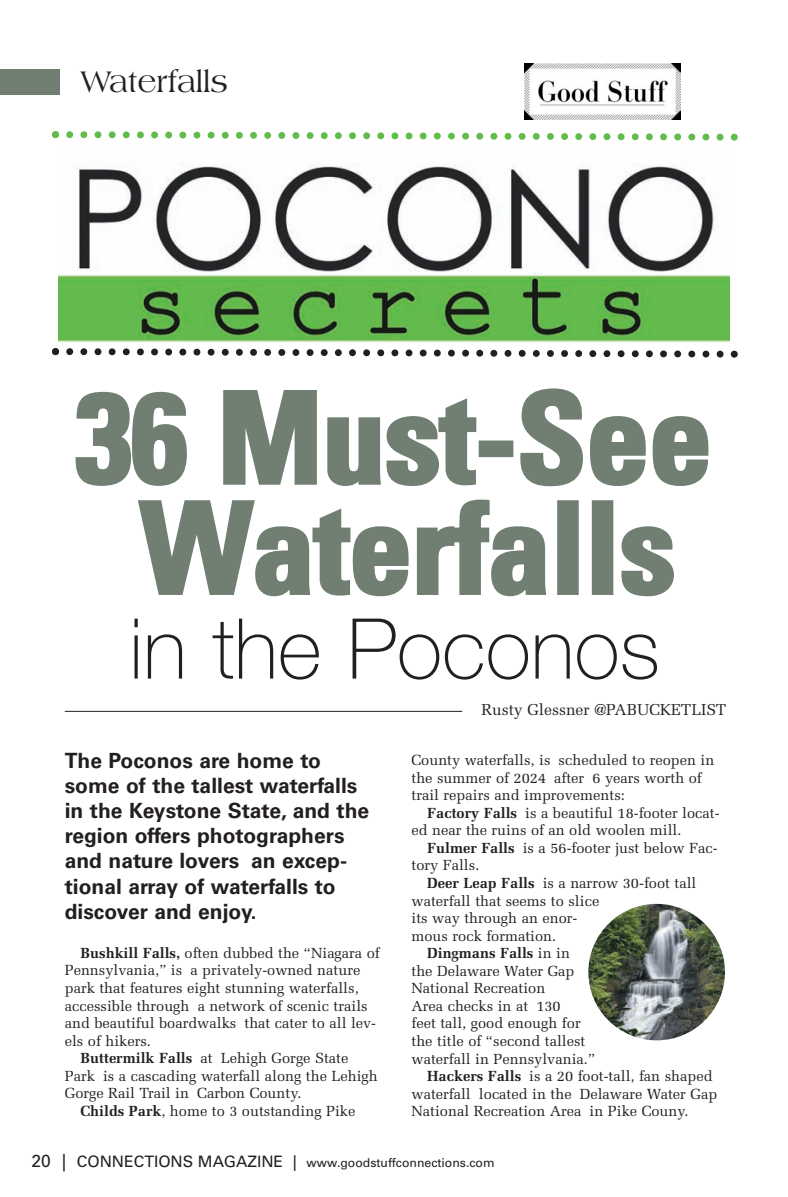
<style>
.page{position:relative;width:788px;height:1197px;background:#fff}
.page>*{position:absolute;margin:0;border:0;box-sizing:border-box;transform-origin:0 0}
.t1{font:700 condensed 126px/110.2px "Univers";letter-spacing:-.005em;color:#707f72;text-align:center}
.t2{font:100 84px "Helvetica Neue LT";color:#231f20}
.t3{font:31.5px "Americana BT";color:#231f20}
.t4{font:700 21px/25.2px "Univers";color:#231f20}
.t5{font:15.75px "Melior";color:#231f20}
.t6{font:14.7px/17.5px "Melior";color:#231f20}
.t7{font:700 14.7px "Melior";color:#231f20}
.t8{font:12.25px "Univers";color:#231f20}
.s1{font-weight:700}
.s2{font-weight:400}
.s3{font-size:17.5px}
.s4{font-size:15.75px}
</style>
<div class="page">
<img style="left:59px;top:164px;width:670px;height:178px">
<svg style="left:52px;top:131px;width:685px;height:10px"></svg>
<svg style="left:52px;top:348px;width:685px;height:10px"></svg>
<div style="left:0;top:69px;width:60px;height:26px;background:#707f72"></div>
<img style="left:524px;top:64px;width:156px;height:56px">
<hr style="left:65px;top:711px;width:397px;height:1px;background:#231f20">
<img style="left:588px;top:904px;width:136px;height:136px">
<h3 class="t3" style="left:81px;top:69px;width:149px">Waterfalls</h3>
<h1 class="t1" style="left:76px;top:393px;width:637px">36 Must-See<br>Waterfalls</h1>
<h2 class="t2" style="left:129px;top:619px;width:532px">in the Poconos</h2>
<h3 class="t4" style="left:65px;top:750px;width:306px">The Poconos are home to some of the tallest waterfalls in the Keystone State, and the region offers photographers and nature lovers an excep&shy;tional array of waterfalls to discover and enjoy.</h3>
<p class="t6" style="left:80px;top:944px;width:301px"><span class="s1">Bushkill Falls,</span> often dubbed the “Niagara of</p>
<p class="t6" style="left:65px;top:962px;width:297px">Pennsylvania,” is a privately-owned nature</p>
<p class="t6" style="left:65px;top:979px;width:295px">park that features eight stunning waterfalls,</p>
<p class="t6" style="left:65px;top:997px;width:304px">accessible through a network of scenic trails</p>
<p class="t6" style="left:65px;top:1014px;width:313px">and beautiful boardwalks that cater to all lev-</p>
<p class="t6" style="left:65px;top:1032px;width:88px">els of hikers.</p>
<p class="t6" style="left:80px;top:1049px;width:269px"><span class="s1">Buttermilk Falls</span> at Lehigh Gorge State</p>
<p class="t6" style="left:65px;top:1067px;width:314px">Park is a cascading waterfall along the Lehigh</p>
<p class="t6" style="left:65px;top:1084px;width:238px">Gorge Rail Trail in Carbon County.</p>
<p class="t6" style="left:80px;top:1102px;width:276px"><span class="s1">Childs Park</span>, home to 3 outstanding Pike</p>
<p class="t5" style="left:481px;top:701px;width:246px">Rusty Glessner @PABUCKETLIST</p>
<p class="t6" style="left:411px;top:751px;width:304px">County waterfalls, is scheduled to reopen in the summer of 2024 after 6 years worth of trail repairs and improvements:</p>
<p class="t6" style="left:411px;top:804px;width:309px;text-indent:16px"><span class="s1">Factory Falls</span> is a beautiful 18-footer locat&shy;ed near the ruins of an old woolen mill.</p>
<p class="t6" style="left:411px;top:839px;width:307px;text-indent:16px"><span class="s1">Fulmer Falls</span> is a 56-footer just below Fac&shy;tory Falls.</p>
<p class="t6" style="left:427px;top:874px;width:271px"><span class="s1">Deer Leap Falls</span> is a narrow 30-foot tall</p>
<p class="t6" style="left:411px;top:892px;width:189px">waterfall that seems to slice</p>
<p class="t6" style="left:411px;top:909px;width:167px">its way through an enor-</p>
<p class="t6" style="left:411px;top:927px;width:146px">mous rock formation.</p>
<p class="t7" style="left:427px;top:945px;width:144px">Dingmans Falls <span class="s2">in in</span></p>
<p class="t6" style="left:411px;top:962px;width:164px">the Delaware Water Gap</p>
<p class="t6" style="left:411px;top:980px;width:135px">National Recreation</p>
<p class="t6" style="left:411px;top:997px;width:151px">Area checks in at 130</p>
<p class="t6" style="left:411px;top:1015px;width:171px">feet tall, good enough for</p>
<p class="t6" style="left:411px;top:1032px;width:175px">the title of “second tallest</p>
<p class="t6" style="left:411px;top:1050px;width:185px">waterfall in Pennsylvania.”</p>
<p class="t6" style="left:427px;top:1067px;width:287px"><span class="s1">Hackers Falls</span> is a 20 foot-tall, fan shaped</p>
<p class="t6" style="left:411px;top:1085px;width:307px">waterfall located in the Delaware Water Gap</p>
<p class="t6" style="left:411px;top:1102px;width:278px">National Recreation Area in Pike Couny.</p>
<p class="t8" style="left:32px;top:1158px;width:464px"><span class="s3">20 |</span> <span class="s4">CONNECTIONS MAGAZINE |</span> www.goodstuffconnections.com</p>
</div>
